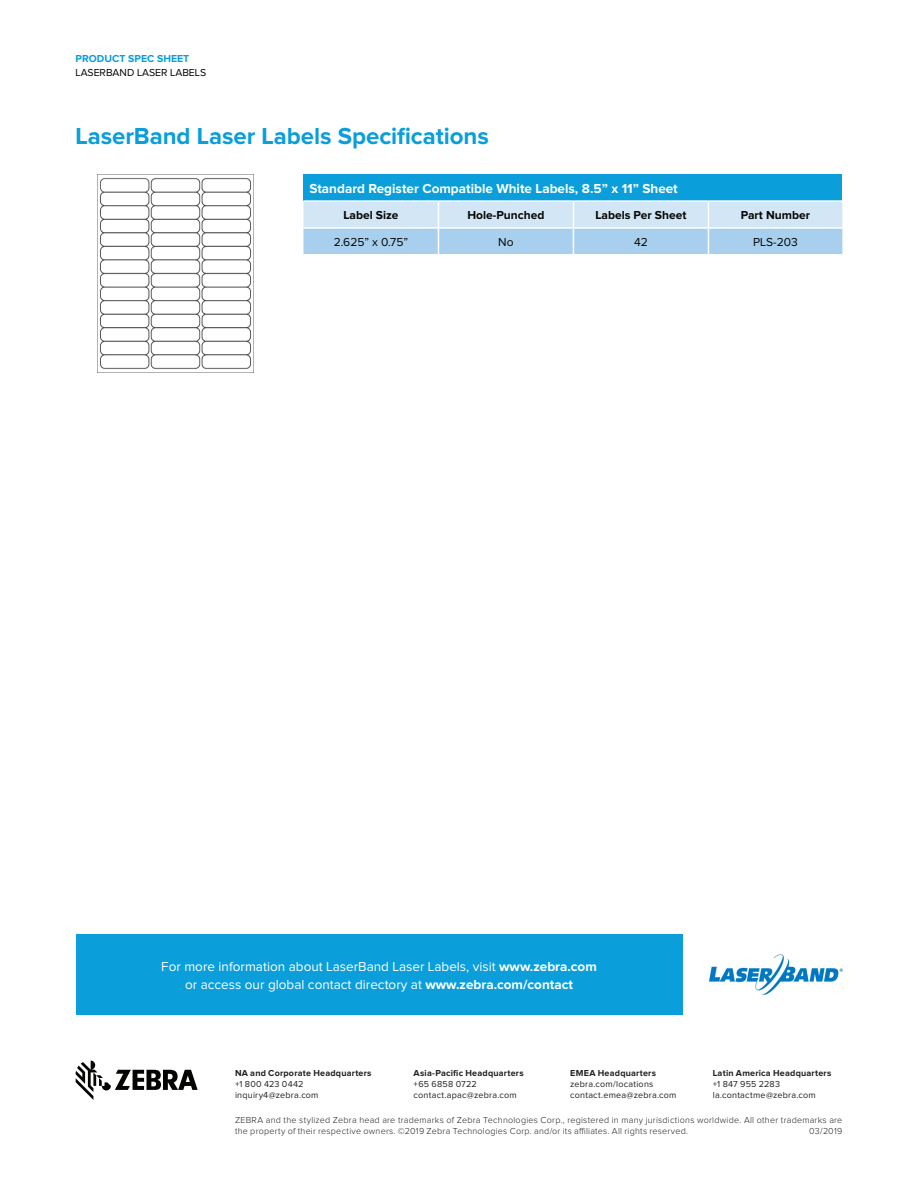
<style>
.page{position:relative;width:918px;height:1188px;background:#fff}
.page>*{position:absolute;margin:0;border:0;box-sizing:border-box;transform-origin:0 0}
.t1{font:700 24px "Proxima Nova";letter-spacing:-.005em;color:#0a9edb}
.t2{font:13.5px/18px "Proxima Nova";color:#fff;text-align:center}
.t3{font:700 13.5px "Proxima Nova";color:#fff}
.t4{font:700 12px "Proxima Nova";color:#040503}
.t5{font:12px "Proxima Nova";color:#040503}
.t6{font:10.5px "Proxima Nova";color:#040503}
.t7{font:700 10.5px "Proxima Nova";color:#0a9edb}
.t8{font:300 9px/11.2px "Proxima Nova";letter-spacing:.025em;color:#231f20}
.t9{font:9px "Proxima Nova";letter-spacing:.025em;color:#231f20}
.t10{font:700 9px "Proxima Nova";letter-spacing:.02em;color:#231f20}
.s1{font-weight:700}
</style>
<div class="page">
<div style="left:303px;top:174px;width:539px;height:27px;background:#0a9edb"></div>
<hr style="left:303px;top:200px;width:135px;height:2px;background:#fff">
<hr style="left:438px;top:200px;width:135px;height:2px;background:#fff">
<hr style="left:573px;top:200px;width:135px;height:2px;background:#fff">
<hr style="left:708px;top:200px;width:134px;height:2px;background:#fff">
<svg style="left:303px;top:201px;width:539px;height:54px;background:#c1ddf2"></svg>
<hr style="left:708px;top:254px;width:134px;height:2px;background:#fff">
<img style="left:97px;top:174px;width:157px;height:199px">
<svg style="left:76px;top:1061px;width:122px;height:39px"></svg>
<div style="left:76px;top:934px;width:607px;height:81px;background:#0a9edb"></div>
<img style="left:710px;top:955px;width:132px;height:39px">
<p class="t7" style="left:76px;top:54px;width:115px">PRODUCT SPEC SHEET</p>
<p class="t6" style="left:76px;top:68px;width:132px">LASERBAND LASER LABELS</p>
<p class="t1" style="left:76px;top:125px;width:415px">LaserBand Laser Labels Specifications</p>
<p class="t3" style="left:309px;top:182px;width:370px">Standard Register Compatible White Labels, 8.5” x 11” Sheet</p>
<p class="t4" style="left:343px;top:210px;width:57px">Label Size</p>
<p class="t4" style="left:468px;top:210px;width:78px">Hole-Punched</p>
<p class="t4" style="left:596px;top:210px;width:92px">Labels Per Sheet</p>
<p class="t4" style="left:741px;top:210px;width:71px">Part Number</p>
<p class="t5" style="left:334px;top:237px;width:76px">2.625” x 0.75”</p>
<p class="t5" style="left:498px;top:237px;width:17px">No</p>
<p class="t5" style="left:634px;top:237px;width:15px">42</p>
<p class="t5" style="left:753px;top:237px;width:46px">PLS-203</p>
<p class="t2" style="left:161px;top:958px;width:437px">For more information about LaserBand Laser Labels, visit <span class="s1">www.zebra.com </span>or access our global contact directory at <span class="s1">www.zebra.com/contact</span></p>
<p class="t10" style="left:713px;top:1069px;width:120px">Latin America Headquarters</p>
<p class="t9" style="left:713px;top:1080px;width:69px">+1 847 955 2283</p>
<p class="t9" style="left:713px;top:1091px;width:105px">la.contactme@zebra.com</p>
<p class="t8" style="left:235px;top:1115px;width:609px">ZEBRA and the stylized Zebra head are trademarks of Zebra Technologies Corp., registered in many jurisdictions worldwide. All other trademarks are the property of their respective owners. ©2019 Zebra Technologies Corp. and/or its affiliates. All rights reserved.</p>
<p class="t10" style="left:414px;top:1069px;width:112px">Asia-Pacific Headquarters</p>
<p class="t9" style="left:414px;top:1080px;width:65px">+65 6858 0722</p>
<p class="t9" style="left:414px;top:1091px;width:105px">contact.apac@zebra.com</p>
<p class="t10" style="left:235px;top:1069px;width:138px">NA and Corporate Headquarters</p>
<p class="t9" style="left:235px;top:1080px;width:70px">+1 800 423 0442</p>
<p class="t9" style="left:235px;top:1091px;width:85px">inquiry4@zebra.com</p>
<p class="t10" style="left:570px;top:1069px;width:87px">EMEA Headquarters</p>
<p class="t9" style="left:570px;top:1080px;width:85px">zebra.com/locations</p>
<p class="t9" style="left:570px;top:1091px;width:108px">contact.emea@zebra.com</p>
<p class="t8" style="left:809px;top:1126px;width:35px">03/2019</p>
</div>
